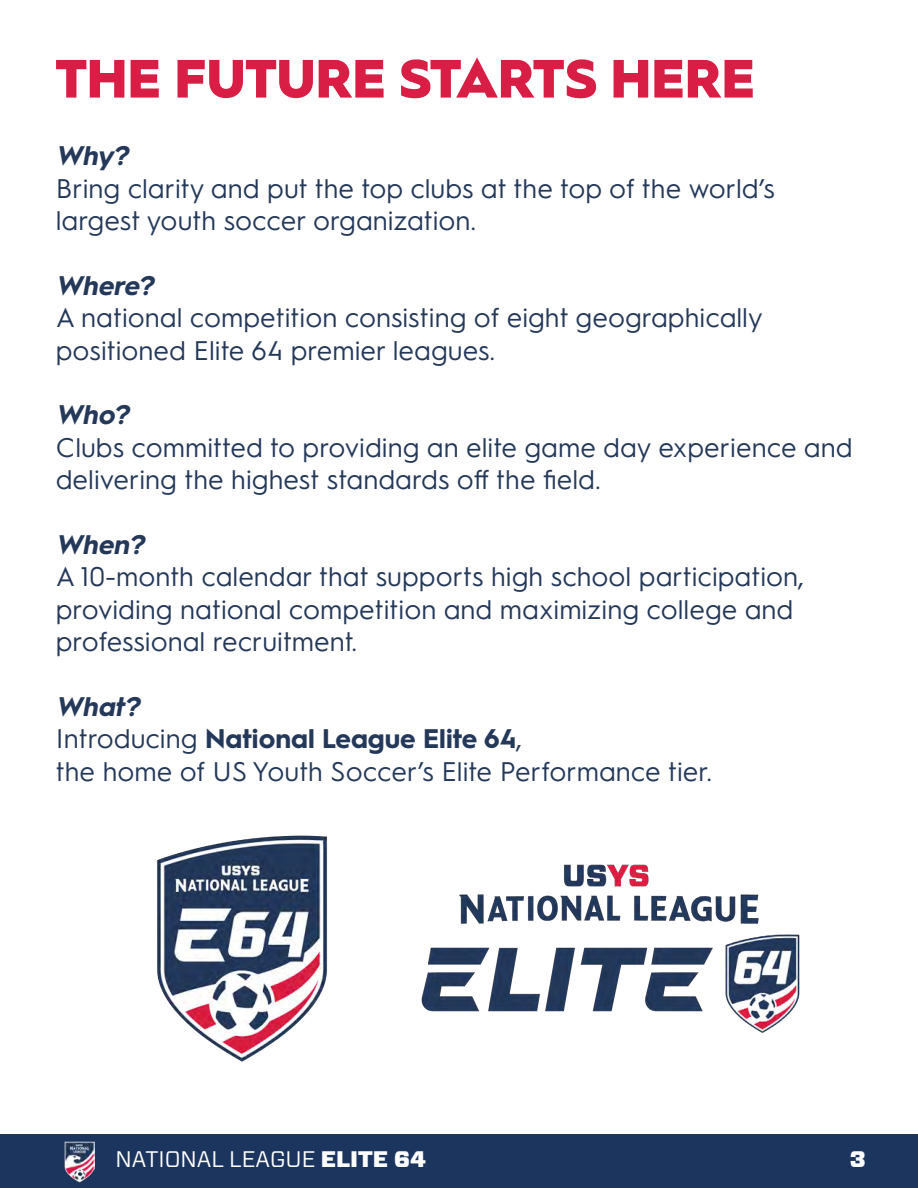
<style>
.page{position:relative;width:918px;height:1188px;background:#fff}
.page>*{position:absolute;margin:0;border:0;box-sizing:border-box;transform-origin:0 0}
.t1{font:900 54px "Hurme Geometric Sans 1";color:#d81e44}
.t2{font:27px/32.4px "Hurme Geometric Sans 1";color:#243859}
.t3{font:italic 700 27px "Hurme Geometric Sans 1";color:#243859}
.t4{font:22.5px "Forza";color:#fff}
.t5{font:900 22.5px "Forza";color:#fff}
.s1{font-weight:700;font-style:italic}
.s2{font-weight:700}
.s3{font-weight:900}
</style>
<div class="page">
<div style="left:0;top:1134px;width:918px;height:54px;background:#1c355e"></div>
<img style="left:64px;top:1141px;width:30px;height:42px">
<img style="left:157px;top:835px;width:170px;height:227px">
<img style="left:421px;top:864px;width:379px;height:169px">
<h1 class="t1" style="left:56px;top:41px;width:701px">THE FUTURE STARTS HERE</h1>
<p class="t3" style="left:56px;top:137px;width:80px">Why?</p>
<p class="t2" style="left:56px;top:170px;width:721px">Bring clarity and put the top clubs at the top of the world’s largest youth soccer organization.</p>
<p class="t3" style="left:56px;top:266px;width:105px">Where?</p>
<p class="t2" style="left:56px;top:300px;width:708px">A national competition consisting of eight geographically positioned Elite 64 premier leagues.</p>
<p class="t3" style="left:56px;top:396px;width:80px">Who?</p>
<p class="t2" style="left:56px;top:429px;width:798px">Clubs committed to providing an elite game day experience and delivering the highest standards off the field.</p>
<p class="t3" style="left:56px;top:526px;width:96px">When?</p>
<p class="t2" style="left:56px;top:559px;width:750px">A 10-month calendar that supports high school participation, providing national competition and maximizing college and professional recruitment.</p>
<p class="t2" style="left:56px;top:689px;width:658px"><span class="s1">What?<br></span>Introducing <span class="s2">National League Elite 64</span>,<br>the home of US Youth Soccer’s Elite Performance tier.</p>
<p class="t4" style="left:116px;top:1144px;width:312px">NATIONAL LEAGUE <span class="s3">ELITE 64</span></p>
<p class="t5" style="left:850px;top:1144px;width:18px">3</p>
</div>
